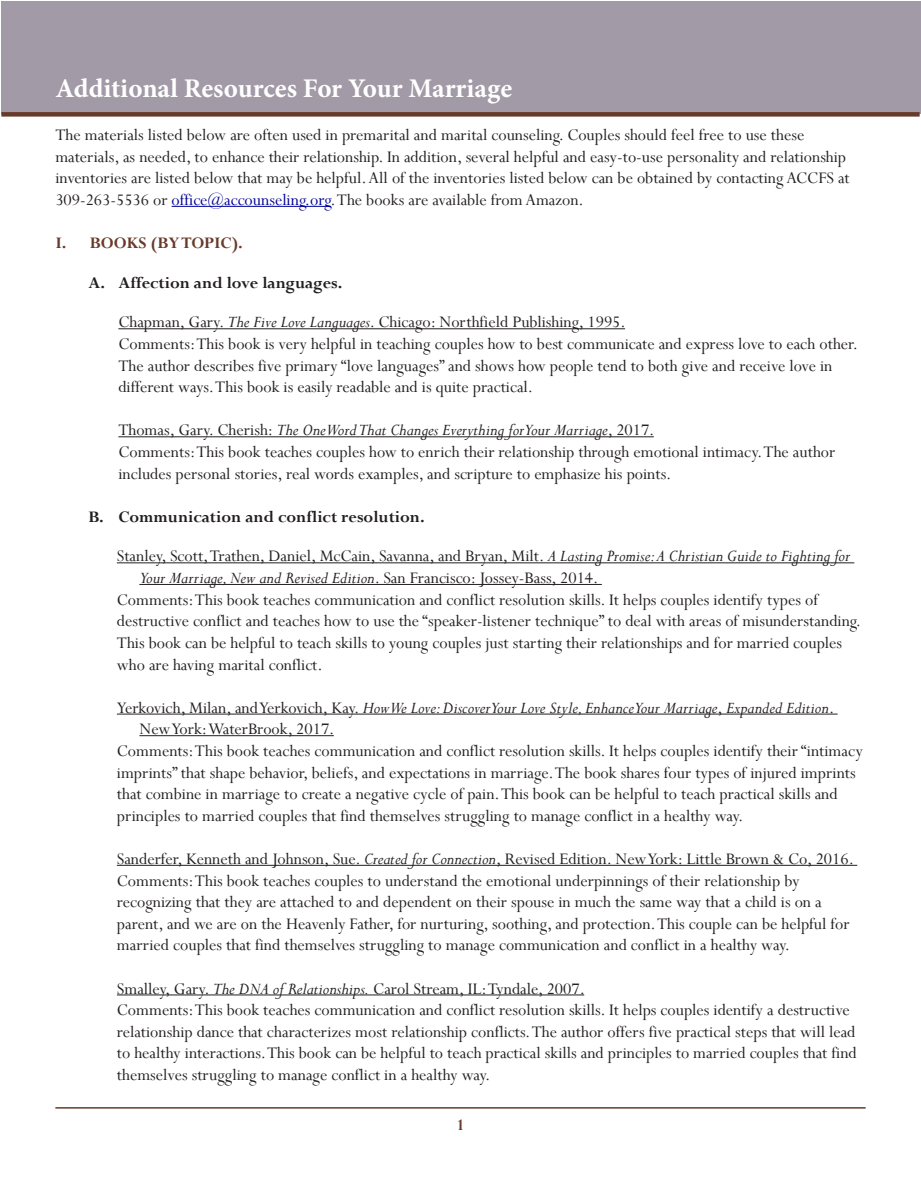
<style>
.page{position:relative;width:921px;height:1191px;background:#fff}
.page>*{position:absolute;margin:0;border:0;box-sizing:border-box;transform-origin:0 0}
.t1{font:700 27px "Minion Pro";color:#fff}
.Main_Body{font:18px/21.6px "Perpetua";color:#231f20}
.Endnote_Text{font:18px/21.6px "Perpetua";color:#231f20}
.Main_Body-2{font:italic 18px/21.6px "Perpetua";color:#231f20}
.Sub_Headers__A__B__C{font:700 18px "Perpetua";color:#231f20}
.Headers__I__II__III{font:700 18px "Perpetua";color:#683a2a}
.s1{color:#009}
.s2{font-style:italic}
.s3{font-style:normal}
</style>
<div class="page">
<div style="left:1px;top:1px;width:919px;height:113px;background:#a29aa7"></div>
<hr style="left:55px;top:1107px;width:810px;height:1px;background:#683a2a">
<div style="left:1px;top:112px;width:918px;height:5px;background:#683a2a"></div>
<hr style="left:172px;top:206px;width:158px;height:1px;background:#009">
<hr style="left:118px;top:328px;width:507px;height:1px;background:#231f20">
<hr style="left:118px;top:436px;width:536px;height:1px;background:#231f20">
<hr style="left:117px;top:562px;width:737px;height:1px;background:#231f20">
<hr style="left:139px;top:584px;width:463px;height:1px;background:#231f20">
<hr style="left:117px;top:713px;width:720px;height:1px;background:#231f20">
<hr style="left:139px;top:735px;width:195px;height:1px;background:#231f20">
<hr style="left:117px;top:865px;width:740px;height:1px;background:#231f20">
<hr style="left:117px;top:994px;width:467px;height:1px;background:#231f20">
<h1 class="t1" style="left:55px;top:69px;width:458px">Additional Resources For Your Marriage</h1>
<p class="Endnote_Text" style="left:55px;top:124px;width:796px">The materials listed below are often used in premarital and marital counseling. Couples should feel free to use these materials, as needed, to enhance their relationship. In addition, several helpful and easy-to-use personality and relationship inventories are listed below that may be helpful. All of the inventories listed below can be obtained by contacting ACCFS at 309-263-5536 or <span class="s1">office@accounseling.org</span>. The books are available from Amazon.</p>
<p class="Headers__I__II__III" style="left:55px;top:232px;width:189px">I. BOOKS (BY TOPIC).</p>
<p class="Sub_Headers__A__B__C" style="left:88px;top:271px;width:255px">A. Affection and love languages.</p>
<p class="Main_Body" style="left:118px;top:311px;width:509px">Chapman, Gary. <span class="s2">The Five Love Languages</span>. Chicago: Northfield Publishing, 1995.</p>
<p class="Main_Body" style="left:118px;top:333px;width:741px">Comments: This book is very helpful in teaching couples how to best communicate and express love to each other.<br>The author describes five primary “love languages” and shows how people tend to both give and receive love in different ways. This book is easily readable and is quite practical.</p>
<p class="Main_Body-2" style="left:118px;top:419px;width:538px"><span class="s3">Thomas, Gary. Cherish:</span> The One Word That Changes Everything for Your Marriage<span class="s3">, 2017.</span></p>
<p class="Main_Body" style="left:118px;top:441px;width:718px">Comments: This book teaches couples how to enrich their relationship through emotional intimacy. The author includes personal stories, real words examples, and scripture to emphasize his points.</p>
<p class="Sub_Headers__A__B__C" style="left:88px;top:505px;width:338px">B. Communication and conflict resolution.</p>
<p class="Main_Body" style="left:139px;top:545px;width:712px;text-indent:-22px">Stanley, Scott, Trathen, Daniel, McCain, Savanna, and Bryan, Milt. <span class="s2">A Lasting Promise: A Christian Guide to Fighting for<br>Your Marriage, New and Revised Edition</span>. San Francisco: Jossey-Bass, 2014.</p>
<p class="Main_Body" style="left:117px;top:588px;width:746px">Comments: This book teaches communication and conflict resolution skills. It helps couples identify types of destructive conflict and teaches how to use the “speaker-listener technique” to deal with areas of misunderstanding.<br>This book can be helpful to teach skills to young couples just starting their relationships and for married couples who are having marital conflict.</p>
<p class="Main_Body-2" style="left:139px;top:696px;width:696px;text-indent:-22px"><span class="s3">Yerkovich, Milan, and Yerkovich, Kay.</span> How We Love: Discover Your Love Style, Enhance Your Marriage<span class="s3">,</span> Expanded Edition<span class="s3">.<br>New York: WaterBrook, 2017.</span></p>
<p class="Main_Body" style="left:117px;top:739px;width:747px">Comments: This book teaches communication and conflict resolution skills. It helps couples identify their “intimacy imprints” that shape behavior, beliefs, and expectations in marriage. The book shares four types of injured imprints that combine in marriage to create a negative cycle of pain. This book can be helpful to teach practical skills and principles to married couples that find themselves struggling to manage conflict in a healthy way.</p>
<p class="Main_Body" style="left:117px;top:847px;width:738px">Sanderfer, Kenneth and Johnson, Sue. <span class="s2">Created for Connection</span>, Revised Edition. New York: Little Brown &amp; Co, 2016.</p>
<p class="Main_Body" style="left:117px;top:869px;width:734px">Comments: This book teaches couples to understand the emotional underpinnings of their relationship by recognizing that they are attached to and dependent on their spouse in much the same way that a child is on a parent, and we are on the Heavenly Father, for nurturing, soothing, and protection. This couple can be helpful for married couples that find themselves struggling to manage communication and conflict in a healthy way.</p>
<p class="Main_Body" style="left:117px;top:977px;width:469px">Smalley, Gary. <span class="s2">The DNA of Relationships.</span> Carol Stream, IL: Tyndale, 2007.</p>
<p class="Main_Body" style="left:117px;top:999px;width:741px">Comments: This book teaches communication and conflict resolution skills. It helps couples identify a destructive relationship dance that characterizes most relationship conflicts. The author offers five practical steps that will lead to healthy interactions. This book can be helpful to teach practical skills and principles to married couples that find themselves struggling to manage conflict in a healthy way.</p>
<p class="Headers__I__II__III" style="left:456px;top:1113px;width:10px">1</p>
</div>
